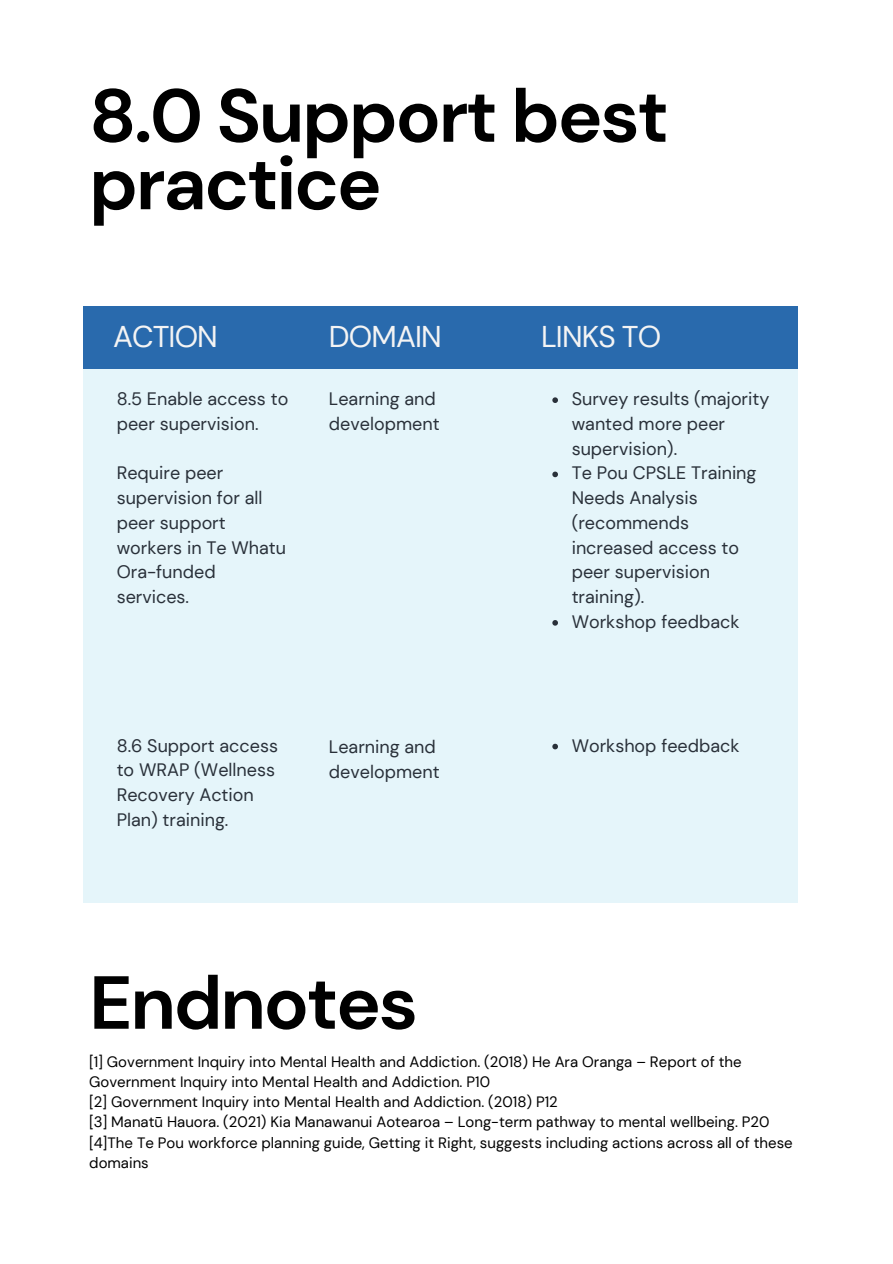
<style>
.page{position:relative;width:893px;height:1264px;background:#fff}
.page>*{position:absolute;margin:0;border:0;box-sizing:border-box;transform-origin:0 0}
.t1{font:700 75px/67.5px "DM Sans";letter-spacing:-.03em;color:#000}
.t2{font:30px "DM Sans";letter-spacing:-.03em;color:#f4f4f4}
.t3{font:18px/24.8px "DM Sans";color:#293039}
.t4{font:15px/20.2px "DM Sans";color:#000}
</style>
<div class="page">
<div style="left:83px;top:306px;width:714px;height:63px;background:#296aad"></div>
<div style="left:83px;top:369px;width:714px;height:533px;background:#e5f5fa"></div>
<svg style="left:552px;top:397px;width:6px;height:6px"></svg>
<svg style="left:552px;top:471px;width:6px;height:6px"></svg>
<svg style="left:552px;top:620px;width:6px;height:5px"></svg>
<svg style="left:552px;top:743px;width:6px;height:6px"></svg>
<h1 class="t1" style="left:89px;top:82px;width:581px">8.0 Support best practice</h1>
<h2 class="t2" style="left:113px;top:317px;width:106px">ACTION</h2>
<p class="t3" style="left:117px;top:387px;width:173px">8.5 Enable access to peer supervision.</p>
<p class="t3" style="left:117px;top:461px;width:171px">Require peer supervision for all peer support workers in Te Whatu<br>Ora-funded services.</p>
<h2 class="t2" style="left:329px;top:317px;width:114px">DOMAIN</h2>
<p class="t3" style="left:329px;top:387px;width:112px">Learning and development</p>
<p class="t3" style="left:117px;top:733px;width:163px">8.6 Support access to WRAP (Wellness<br>Recovery Action<br>Plan) training.</p>
<p class="t3" style="left:329px;top:734px;width:112px">Learning and development</p>
<h2 class="t2" style="left:541px;top:317px;width:122px">LINKS TO</h2>
<p class="t3" style="left:571px;top:387px;width:199px">Survey results (majority wanted more peer supervision).<br>Te Pou CPSLE Training<br>Needs Analysis (recommends increased access to peer supervision training).<br>Workshop feedback</p>
<p class="t3" style="left:571px;top:733px;width:169px">Workshop feedback</p>
<h1 class="t1" style="left:89px;top:969px;width:330px">Endnotes</h1>
<p class="t4" style="left:89px;top:1051px;width:705px">[1] Government Inquiry into Mental Health and Addiction. (2018) He Ara Oranga – Report of the Government Inquiry into Mental Health and Addiction. P10<br>[2] Government Inquiry into Mental Health and Addiction. (2018) P12<br>[3] Manatū Hauora. (2021) Kia Manawanui Aotearoa – Long-term pathway to mental wellbeing. P20 [4]The Te Pou workforce planning guide, Getting it Right, suggests including actions across all of these domains</p>
</div>
